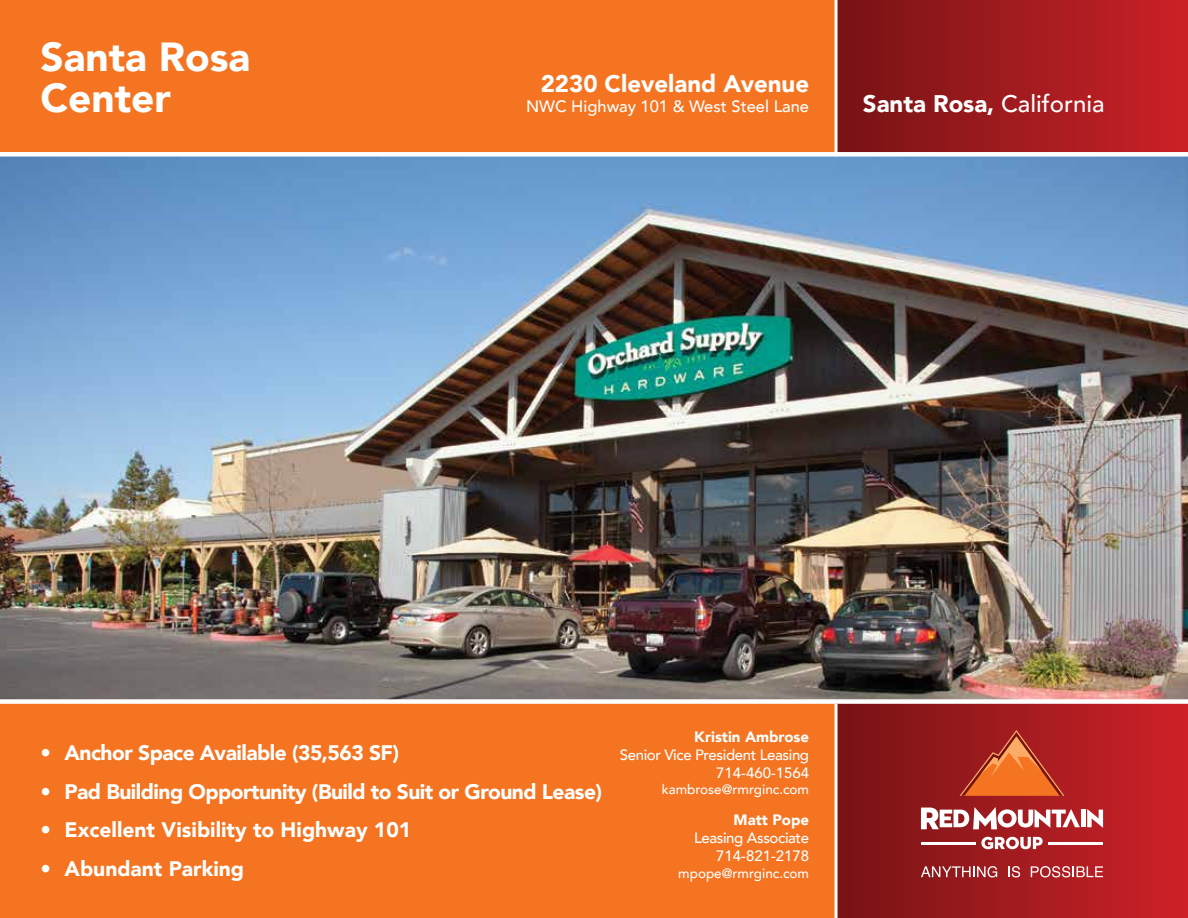
<style>
.page{position:relative;width:1188px;height:918px;background:#fff}
.page>*{position:absolute;margin:0;border:0;box-sizing:border-box;transform-origin:0 0}
.t1{font:900 40.5px/40.5px "Avenir";color:#fff}
.t2{font:900 24px "Avenir";color:#fff}
.t3{font:900 21px "Avenir";letter-spacing:-.025em;color:#fff}
.t4{font:900 21px "Avenir";color:#fff}
.t5{font:500 16.5px "Avenir";color:#fff}
.t6{font:500 15px/18px "Avenir";letter-spacing:-.025em;color:#fff;text-align:right}
.t7{font:900 15px "Avenir";color:#fff}
.t8{font:500 13.5px "Avenir";color:#fff}
.s1{font-weight:500}
</style>
<div class="page">
<img style="left:0;top:157px;width:1188px;height:542px">
<div style="left:0;top:0;width:836px;height:154px;background:#f47421"></div>
<div style="left:836px;top:0;width:352px;height:154px;background:linear-gradient(to right,#761315,#cb2127)"></div>
<div style="left:0;top:152px;width:1188px;height:5px;background:#fff"></div>
<hr style="left:835px;top:0;width:3px;height:156px;background:#fff">
<div style="left:836px;top:704px;width:352px;height:214px;background:linear-gradient(to right,#761416,#ce2329)"></div>
<div style="left:0;top:702px;width:836px;height:216px;background:#f47421"></div>
<div style="left:0;top:699px;width:1188px;height:5px;background:#fff"></div>
<hr style="left:835px;top:704px;width:3px;height:214px;background:#fff">
<svg style="left:960px;top:730px;width:105px;height:66px"></svg>
<div style="left:1081px;top:810px;width:5px;height:17px;background:#fff"></div>
<svg style="left:1087px;top:809px;width:16px;height:19px"></svg>
<svg style="left:921px;top:807px;width:159px;height:22px"></svg>
<hr style="left:921px;top:842px;width:54px;height:2px;background:#fff">
<hr style="left:1049px;top:842px;width:54px;height:2px;background:#fff">
<svg style="left:981px;top:837px;width:62px;height:12px"></svg>
<svg style="left:921px;top:866px;width:76px;height:11px"></svg>
<svg style="left:1008px;top:866px;width:12px;height:12px"></svg>
<svg style="left:1031px;top:866px;width:72px;height:12px"></svg>
<h1 class="t1" style="left:40px;top:36px;width:211px">Santa Rosa<br>Center</h1>
<p class="t2" style="left:541px;top:63px;width:270px">2230 Cleveland Avenue</p>
<p class="t5" style="left:526px;top:92px;width:285px">NWC Highway 101 &amp; West Steel Lane</p>
<p class="t2" style="left:863px;top:83px;width:243px">Santa Rosa, <span class="s1">California</span></p>
<p class="t3" style="left:40px;top:735px;width:360px">• Anchor Space Available (35,563 SF)</p>
<p class="t3" style="left:40px;top:773px;width:563px">• Pad Building Opportunity (Build to Suit or Ground Lease)</p>
<p class="t4" style="left:40px;top:812px;width:372px">• Excellent Visibility to Highway 101</p>
<p class="t4" style="left:40px;top:851px;width:205px">• Abundant Parking</p>
<p class="t7" style="left:694px;top:724px;width:116px">Kristin Ambrose</p>
<p class="t6" style="left:620px;top:745px;width:191px">Senior Vice President Leasing<br>714-460-1564</p>
<p class="t8" style="left:662px;top:777px;width:149px">kambrose@rmrginc.com</p>
<p class="t7" style="left:734px;top:807px;width:77px">Matt Pope</p>
<p class="t6" style="left:694px;top:828px;width:117px">Leasing Associate<br>714-821-2178</p>
<p class="t8" style="left:678px;top:861px;width:132px">mpope@rmrginc.com</p>
</div>
